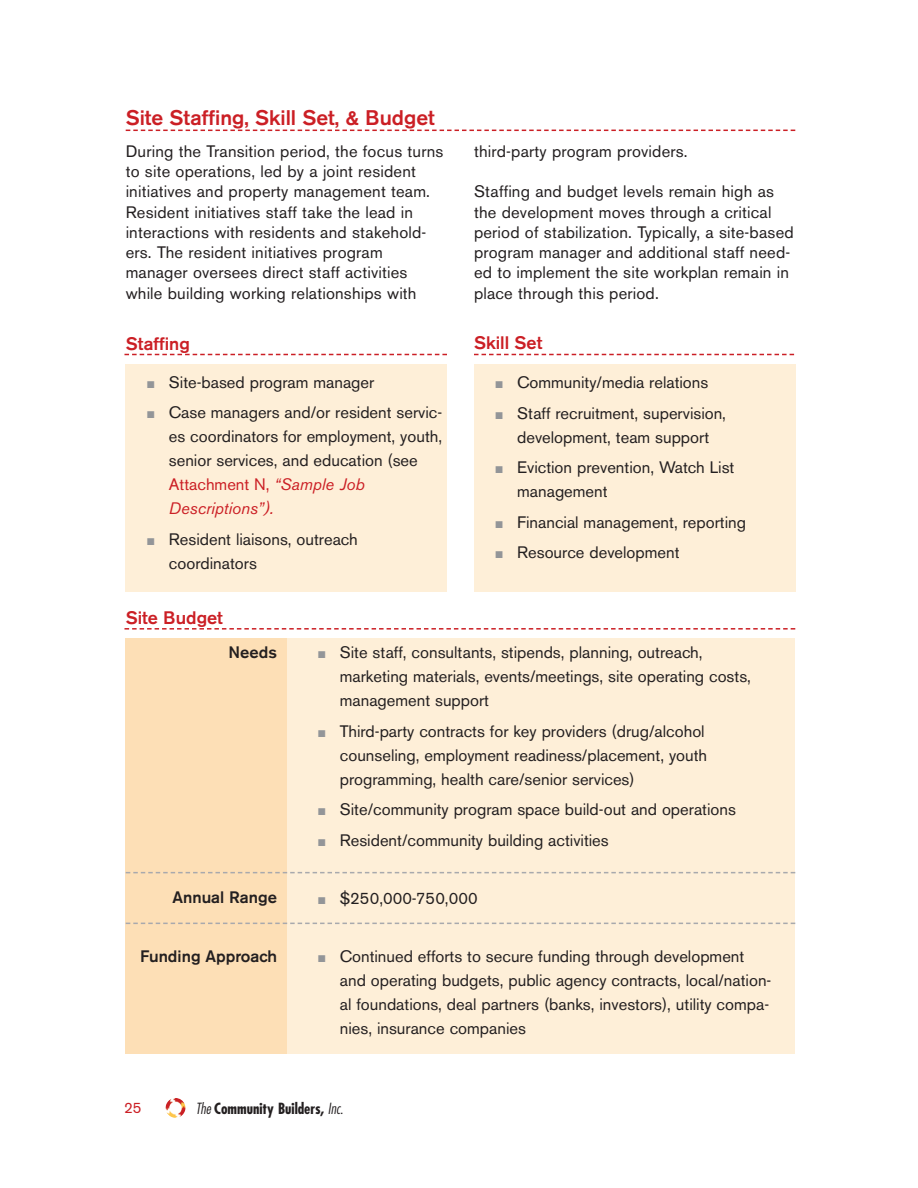
<style>
.page{position:relative;width:918px;height:1188px;background:#fff}
.page>*{position:absolute;margin:0;border:0;box-sizing:border-box;transform-origin:0 0}
.t1{font:500 21px "Akzidenz Grotesk BE";color:#cb1f25}
.t2{font:500 18px "Akzidenz Grotesk BE";color:#cb1f25}
.t3{font:16.5px/24px "Akzidenz Grotesk BE";color:#231f20}
.t4{font:500 16.5px "Akzidenz Grotesk BE";color:#231f20}
.t5{font:700 condensed 15px "Futura";color:#231f20}
.t6{font:15px "Akzidenz Grotesk BE";color:#cb1f25}
.s1{color:#939598}
.s2{color:#cb1f25}
.s3{font-style:italic;color:#cb1f25}
.s4{font-weight:300;font-style:italic}
</style>
<div class="page">
<img style="left:166px;top:1098px;width:19px;height:20px">
<div style="left:165px;top:638px;width:630px;height:415px;background:#feefd8"></div>
<div style="left:474px;top:364px;width:321px;height:228px;background:#feefd8"></div>
<div style="left:126px;top:364px;width:321px;height:228px;background:#feefd8"></div>
<div style="left:126px;top:638px;width:161px;height:415px;background:#fddfb6"></div>
<svg style="left:126px;top:872px;width:669px;height:1px"></svg>
<svg style="left:126px;top:923px;width:669px;height:1px"></svg>
<svg style="left:126px;top:130px;width:669px;height:1px"></svg>
<svg style="left:474px;top:354px;width:320px;height:1px"></svg>
<svg style="left:124px;top:354px;width:323px;height:1px"></svg>
<svg style="left:124px;top:628px;width:671px;height:2px"></svg>
<p class="t1" style="left:126px;top:110px;width:311px">Site Staffing, Skill Set, &amp; Budget</p>
<p class="t3" style="left:126px;top:143px;width:319px;line-height:20.2px">During the Transition period, the focus turns to site operations, led by a joint resident initiatives and property management team.<br>Resident initiatives staff take the lead in interactions with residents and stakehold&shy;ers. The resident initiatives program manager oversees direct staff activities while building working relationships with</p>
<p class="t3" style="left:474px;top:141px;width:215px">third-party program providers.</p>
<p class="t3" style="left:474px;top:183px;width:321px;line-height:20.2px">Staffing and budget levels remain high as the development moves through a critical period of stabilization. Typically, a site-based program manager and additional staff need&shy;ed to implement the site workplan remain in place through this period.</p>
<p class="t2" style="left:474px;top:336px;width:70px">Skill Set</p>
<p class="t3" style="left:496px;top:372px;width:214px"><span class="s1">■</span> Community/media relations</p>
<p class="t3" style="left:496px;top:403px;width:232px;text-align:center"><span class="s1">■</span> Staff recruitment, supervision, development, team support</p>
<p class="t3" style="left:517px;top:457px;width:219px;text-indent:-22px"><span class="s1">■</span> Eviction prevention, Watch List management</p>
<p class="t3" style="left:496px;top:512px;width:252px"><span class="s1">■</span> Financial management, reporting</p>
<p class="t3" style="left:496px;top:542px;width:185px"><span class="s1">■</span> Resource development</p>
<p class="t2" style="left:126px;top:337px;width:66px">Staffing</p>
<p class="t3" style="left:147px;top:372px;width:229px"><span class="s1">■</span> Site-based program manager</p>
<p class="t3" style="left:169px;top:402px;width:275px;text-indent:-22px"><span class="s1">■</span> Case managers and/or resident servic&shy;es coordinators for employment, youth, senior services, and education (see<br><span class="s2">Attachment N,</span> <span class="s3">“Sample Job<br>Descriptions”).</span></p>
<p class="t3" style="left:169px;top:529px;width:190px;text-indent:-22px"><span class="s1">■</span> Resident liaisons, outreach coordinators</p>
<p class="t2" style="left:126px;top:611px;width:99px">Site Budget</p>
<p class="t4" style="left:229px;top:646px;width:50px">Needs</p>
<p class="t3" style="left:340px;top:642px;width:413px;text-indent:-22px"><span class="s1">■</span> Site staff, consultants, stipends, planning, outreach, marketing materials, events/meetings, site operating costs, management support</p>
<p class="t3" style="left:340px;top:721px;width:369px;text-indent:-22px"><span class="s1">■</span> Third-party contracts for key providers (drug/alcohol counseling, employment readiness/placement, youth programming, health care/senior services)</p>
<p class="t3" style="left:318px;top:799px;width:419px"><span class="s1">■</span> Site/community program space build-out and operations</p>
<p class="t3" style="left:318px;top:830px;width:292px"><span class="s1">■</span> Resident/community building activities</p>
<p class="t4" style="left:172px;top:891px;width:106px">Annual Range</p>
<p class="t3" style="left:318px;top:888px;width:161px"><span class="s1">■</span> $250,000-750,000</p>
<p class="t4" style="left:140px;top:950px;width:138px">Funding Approach</p>
<p class="t3" style="left:340px;top:946px;width:433px;text-indent:-22px"><span class="s1">■</span> Continued efforts to secure funding through development and operating budgets, public agency contracts, local/nation&shy;al foundations, deal partners (banks, investors), utility compa&shy;nies, insurance companies</p>
<p class="t6" style="left:124px;top:1103px;width:19px">25</p>
<p class="t5" style="left:196px;top:1101px;width:149px"><span class="s4">The</span> Community Builders, <span class="s4">Inc.</span></p>
</div>
